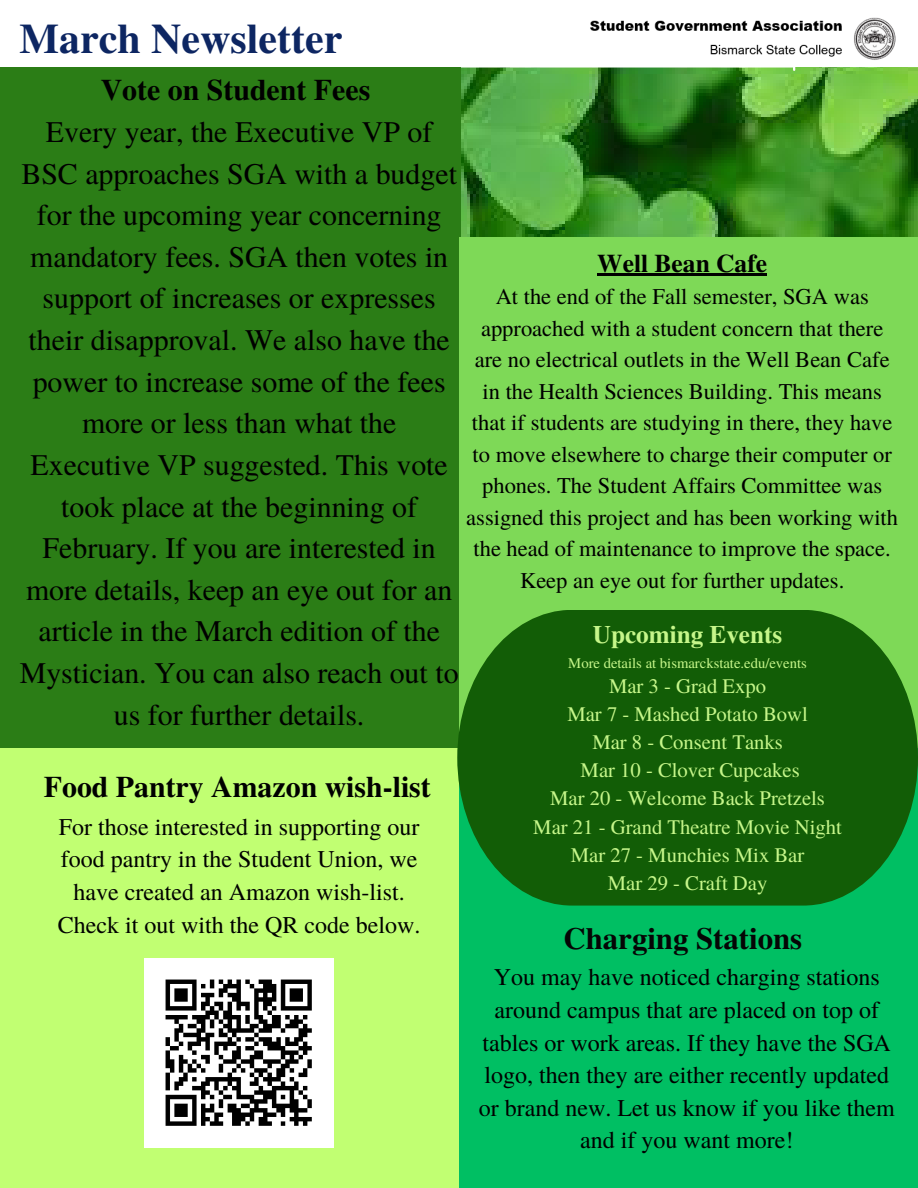
<style>
.page{position:relative;width:918px;height:1188px;background:#fff}
.page>*{position:absolute;margin:0;border:0;box-sizing:border-box;transform-origin:0 0}
.t1{font:700 42px "Te X Gyre Termes";color:#0d2662}
.t2{font:700 30.75px "Te X Gyre Termes";color:#050505}
.t3{font:29.85px/41.7px "Te X Gyre Termes";color:#000;text-align:center}
.t4{font:700 29.85px "Te X Gyre Termes";color:#000}
.t5{font:700 25.5px "Te X Gyre Termes";color:#000}
.t6{font:700 25.2px "Te X Gyre Termes";color:#c6f68a}
.t7{font:24px/32.7px "Te X Gyre Termes";color:#000;text-align:center}
.t8{font:22.5px/31.5px "Te X Gyre Termes";color:#000;text-align:center}
.t9{font:20.7px/28.2px "Te X Gyre Termes";color:#c6f68a;text-align:center}
.t10{font:14.7px "Te X Gyre Termes";color:#c6f68a}
</style>
<div class="page">
<img style="left:460px;top:68px;width:458px;height:170px">
<img style="left:590px;top:17px;width:306px;height:43px">
<div style="left:0;top:68px;width:460px;height:690px;background:#2b7d16"></div>
<div style="left:459px;top:238px;width:459px;height:513px;background:#7ed957"></div>
<div style="left:428px;top:749px;width:490px;height:439px;background:#00bf63"></div>
<div style="left:0;top:749px;width:459px;height:439px;background:#c1ff72"></div>
<svg style="left:457px;top:610px;width:461px;height:295px;background:#17680f"></svg>
<img style="left:145px;top:958px;width:189px;height:189px">
<hr style="left:597px;top:274px;width:170px;height:2px;background:#000">
<h1 class="t1" style="left:19px;top:6px;width:324px">March Newsletter</h1>
<p class="t4" style="left:101px;top:67px;width:271px">Vote on Student Fees</p>
<p class="t3" style="left:20px;top:110px;width:440px">Every year, the Executive VP of<br>BSC approaches SGA with a budget for the upcoming year concerning mandatory fees. SGA then votes in support of increases or expresses their disapproval. We also have the power to increase some of the fees more or less than what the<br>Executive VP suggested. This vote took place at the beginning of<br>February. If you are interested in more details, keep an eye out for an article in the March edition of the<br>Mystician. You can also reach out to us for further details.</p>
<p class="t4" style="left:44px;top:764px;width:388px">Food Pantry Amazon wish-list</p>
<p class="t7" style="left:58px;top:809px;width:364px">For those interested in supporting our food pantry in the Student Union, we have created an Amazon wish-list.<br>Check it out with the QR code below.</p>
<p class="t5" style="left:597px;top:243px;width:171px">Well Bean Cafe</p>
<p class="t8" style="left:466px;top:280px;width:433px">At the end of the Fall semester, SGA was approached with a student concern that there are no electrical outlets in the Well Bean Cafe in the Health Sciences Building. This means that if students are studying in there, they have to move elsewhere to charge their computer or phones. The Student Affairs Committee was assigned this project and has been working with the head of maintenance to improve the space.<br>Keep an eye out for further updates.</p>
<p class="t6" style="left:593px;top:615px;width:191px">Upcoming Events</p>
<p class="t10" style="left:568px;top:653px;width:240px">More details at bismarckstate.edu/events</p>
<p class="t9" style="left:533px;top:671px;width:310px">Mar 3 - Grad Expo<br>Mar 7 - Mashed Potato Bowl<br>Mar 8 - Consent Tanks<br>Mar 10 - Clover Cupcakes<br>Mar 20 - Welcome Back Pretzels<br>Mar 21 - Grand Theatre Movie Night<br>Mar 27 - Munchies Mix Bar<br>Mar 29 - Craft Day</p>
<p class="t2" style="left:564px;top:915px;width:240px">Charging Stations</p>
<p class="t7" style="left:479px;top:960px;width:417px">You may have noticed charging stations around campus that are placed on top of tables or work areas. If they have the SGA logo, then they are either recently updated or brand new. Let us know if you like them and if you want more!</p>
</div>
